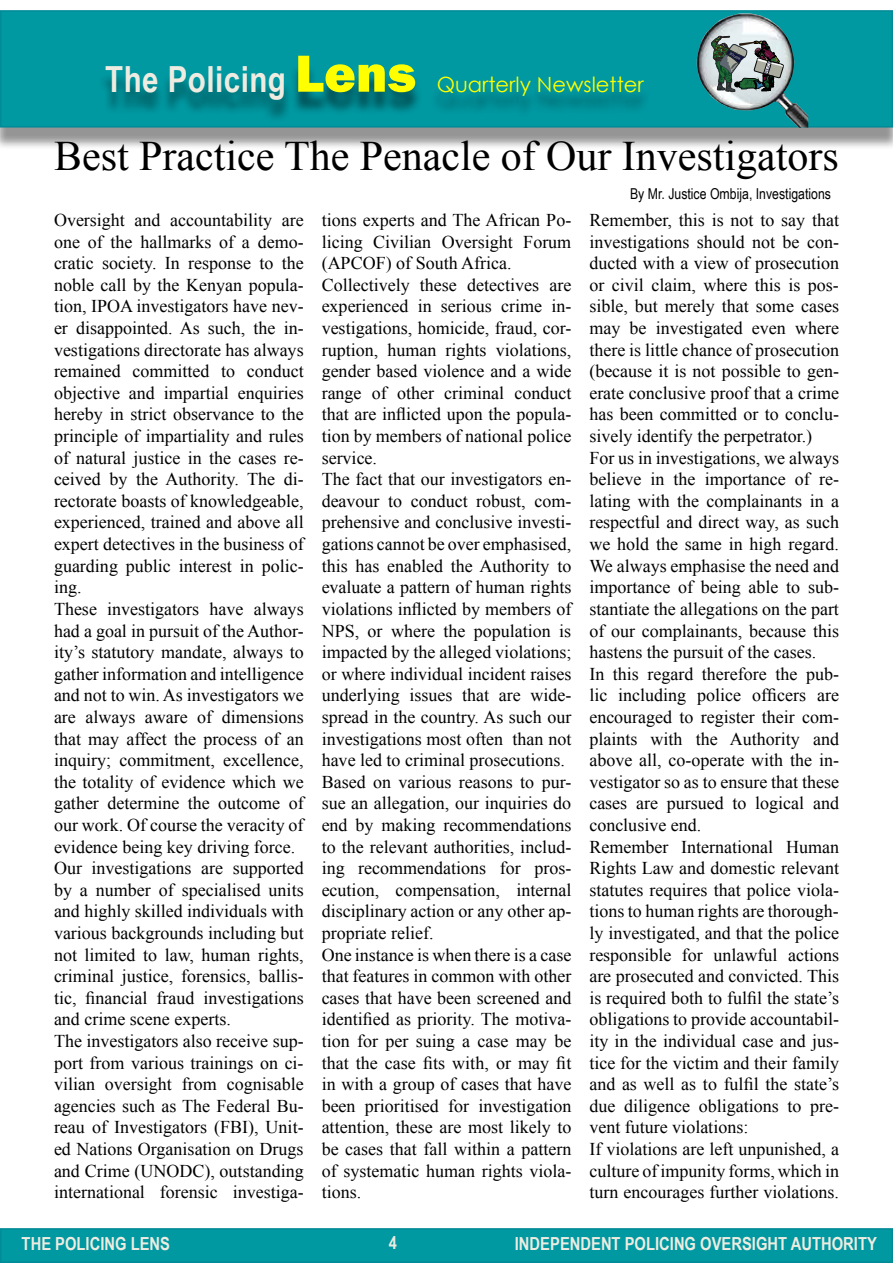
<style>
.page{position:relative;width:893px;height:1263px;background:#fff}
.page>*{position:absolute;margin:0;border:0;box-sizing:border-box;transform-origin:0 0}
.t1{font:42px "Times New Roman";color:#000}
.t2{font:700 36px "Arial Narrow";letter-spacing:.015em;color:#eeece1}
.t3{font:21px "Century Gothic";color:#ff0}
.t4{font:18px/21.6px "Times New Roman";color:#000}
.t5{font:700 18px "Arial Narrow";color:#eeece1}
.t6{font:15px "Arial Narrow";color:#000}
.t7{font:700 4.05px "Arial";color:#11133c;scale:.83 1}
.s1{font-family:"Franklin Gothic";font-weight:800;font-size:54px;color:#ff0}
</style>
<div class="page">
<div style="left:0;top:17px;width:893px;height:133px;background:#000;opacity:.42"></div>
<div style="left:1px;top:11px;width:891px;height:116px;background:#0098a1"></div>
<div style="left:0;top:10px;width:893px;height:118px;border:2px solid #008b98"></div>
<div style="left:98px;top:63px;width:553px;height:59px;background:#000;opacity:.44"></div>
<img style="left:697px;top:13px;width:111px;height:115px">
<div style="left:1px;top:1229px;width:891px;height:33px;background:#0098a1"></div>
<div style="left:0;top:1228px;width:893px;height:35px;border:2px solid #008b98"></div>
<svg style="left:711px;top:36px;width:72px;height:56px;background:#87928e"></svg>
<h2 class="t2" style="left:105px;top:52px;width:312px">The Policing <span class="s1">Lens</span></h2>
<p class="t3" style="left:437px;top:69px;width:208px">Quarterly Newsletter</p>
<p class="t7" style="left:763px;top:73px;width:16px;rotate:-73deg">POLICE</p>
<h1 class="t1" style="left:54px;top:128px;width:786px">Best Practice The Penacle of Our Investigators</h1>
<p class="t6" style="left:630px;top:182px;width:202px">By Mr. Justice Ombija, Investigations</p>
<p class="t4" style="left:54px;top:209px;width:251px">Oversight and accountability are one of the hallmarks of a demo&shy;cratic society. In response to the noble call by the Kenyan popula&shy;tion, IPOA investigators have nev&shy;er disappointed. As such, the in&shy;vestigations directorate has always remained committed to conduct objective and impartial enquiries hereby in strict observance to the principle of impartiality and rules of natural justice in the cases re&shy;ceived by the Authority. The di&shy;rectorate boasts of knowledgeable, experienced, trained and above all expert detectives in the business of guarding public interest in polic&shy;ing.<br>These investigators have always had a goal in pursuit of the Author&shy;ity’s statutory mandate, always to gather information and intelligence and not to win. As investigators we are always aware of dimensions that may affect the process of an inquiry; commitment, excellence, the totality of evidence which we gather determine the outcome of our work. Of course the veracity of evidence being key driving force.<br>Our investigations are supported by a number of specialised units and highly skilled individuals with various backgrounds including but not limited to law, human rights, criminal justice, forensics, ballis&shy;tic, financial fraud investigations and crime scene experts.<br>The investigators also receive sup&shy;port from various trainings on ci&shy;vilian oversight from cognisable agencies such as The Federal Bu&shy;reau of Investigators (FBI), Unit&shy;ed Nations Organisation on Drugs and Crime (UNODC), outstanding international forensic investiga-</p>
<p class="t4" style="left:322px;top:209px;width:251px">tions experts and The African Po&shy;licing Civilian Oversight Forum (APCOF) of South Africa.<br>Collectively these detectives are experienced in serious crime in&shy;vestigations, homicide, fraud, cor&shy;ruption, human rights violations, gender based violence and a wide range of other criminal conduct that are inflicted upon the popula&shy;tion by members of national police service.<br>The fact that our investigators en&shy;deavour to conduct robust, com&shy;prehensive and conclusive investi&shy;gations cannot be over emphasised, this has enabled the Authority to evaluate a pattern of human rights violations inflicted by members of<br>NPS, or where the population is impacted by the alleged violations; or where individual incident raises underlying issues that are wide&shy;spread in the country. As such our investigations most often than not have led to criminal prosecutions.<br>Based on various reasons to pur&shy;sue an allegation, our inquiries do end by making recommendations to the relevant authorities, includ&shy;ing recommendations for pros&shy;ecution, compensation, internal disciplinary action or any other ap&shy;propriate relief.<br>One instance is when there is a case that features in common with other cases that have been screened and identified as priority. The motiva&shy;tion for per suing a case may be that the case fits with, or may fit in with a group of cases that have been prioritised for investigation attention, these are most likely to be cases that fall within a pattern of systematic human rights viola&shy;tions.</p>
<p class="t4" style="left:589px;top:209px;width:251px">Remember, this is not to say that investigations should not be con&shy;ducted with a view of prosecution or civil claim, where this is pos&shy;sible, but merely that some cases may be investigated even where there is little chance of prosecution (because it is not possible to gen&shy;erate conclusive proof that a crime has been committed or to conclu&shy;sively identify the perpetrator.)<br>For us in investigations, we always believe in the importance of re&shy;lating with the complainants in a respectful and direct way, as such we hold the same in high regard.<br>We always emphasise the need and importance of being able to sub&shy;stantiate the allegations on the part of our complainants, because this hastens the pursuit of the cases.<br>In this regard therefore the pub&shy;lic including police officers are encouraged to register their com&shy;plaints with the Authority and above all, co-operate with the in&shy;vestigator so as to ensure that these cases are pursued to logical and conclusive end.<br>Remember International Human Rights Law and domestic relevant statutes requires that police viola&shy;tions to human rights are thorough&shy;ly investigated, and that the police responsible for unlawful actions are prosecuted and convicted. This is required both to fulfil the state’s obligations to provide accountabil&shy;ity in the individual case and jus&shy;tice for the victim and their family and as well as to fulfil the state’s due diligence obligations to pre&shy;vent future violations:<br>If violations are left unpunished, a culture of impunity forms, which in turn encourages further violations.</p>
<p class="t5" style="left:389px;top:1229px;width:10px">4</p>
<p class="t5" style="left:22px;top:1230px;width:150px">THE POLICING LENS</p>
<p class="t5" style="left:515px;top:1230px;width:363px">INDEPENDENT POLICING OVERSIGHT AUTHORITY</p>
</div>
